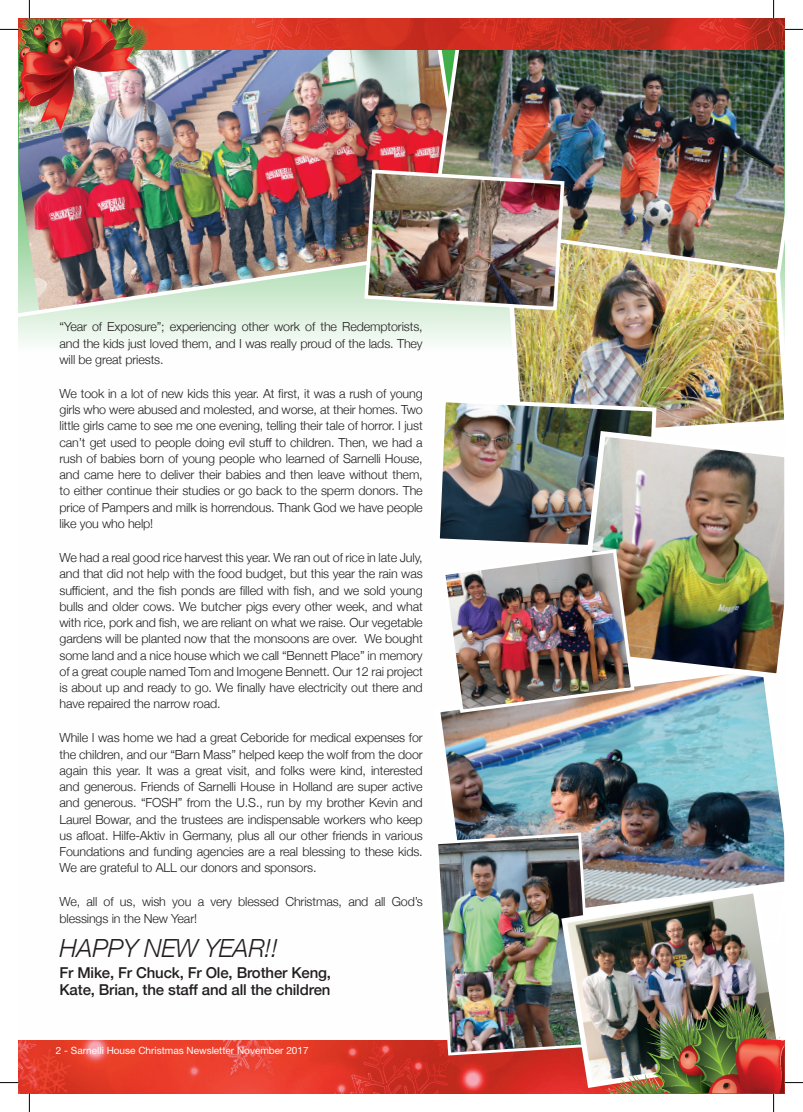
<style>
.page{position:relative;width:803px;height:1112px;background:#fff}
.page>*{position:absolute;margin:0;border:0;box-sizing:border-box;transform-origin:0 0}
.t1{font:italic 300 25px "Helvetica Neue";letter-spacing:-.01em;color:#231f20}
.t2{font:500 15px/16.2px "Helvetica Neue";letter-spacing:-.01em;color:#231f20}
.t3{font:300 12.5px/16.2px "Helvetica Neue";letter-spacing:-.01em;color:#231f20;text-align:justify}
.t4{font:10px "Helvetica Neue";color:#fff}
</style>
<div class="page">
<img style="left:19px;top:1040px;width:585px;height:52px">
<img style="left:19px;top:50px;width:455px;height:270px">
<img style="left:503px;top:276px;width:281px;height:152px">
<img style="left:429px;top:50px;width:355px;height:226px">
<img style="left:440px;top:682px;width:344px;height:202px">
<img style="left:151px;top:19px;width:633px;height:31px">
<img style="left:434px;top:830px;width:161px;height:226px">
<img style="left:362px;top:167px;width:204px;height:145px">
<img style="left:558px;top:884px;width:211px;height:206px">
<img style="left:658px;top:443px;width:126px;height:239px">
<img style="left:439px;top:396px;width:219px;height:318px">
<svg style="left:784px;top:29px;width:19px;height:1px"></svg>
<svg style="left:0;top:1081px;width:19px;height:2px"></svg>
<img style="left:0;top:0;width:151px;height:131px">
<svg style="left:29px;top:1092px;width:1px;height:19px"></svg>
<svg style="left:773px;top:0;width:1px;height:19px"></svg>
<img style="left:604px;top:993px;width:199px;height:118px">
<p class="t3" style="left:59px;top:318px;width:365px">“Year of Exposure”; experiencing other work of the Redemptorists, and the kids just loved them, and I was really proud of the lads. They will be great priests.</p>
<p class="t3" style="left:59px;top:384px;width:365px">We took in a lot of new kids this year. At first, it was a rush of young girls who were abused and molested, and worse, at their homes. Two little girls came to see me one evening, telling their tale of horror. I just can’t get used to people doing evil stuff to children. Then, we had a rush of babies born of young people who learned of Sarnelli House, and came here to deliver their babies and then leave without them, to either continue their studies or go back to the sperm donors. The price of Pampers and milk is horrendous. Thank God we have people like you who help!</p>
<p class="t3" style="left:59px;top:548px;width:365px">We had a real good rice harvest this year. We ran out of rice in late July, and that did not help with the food budget, but this year the rain was sufficient, and the fish ponds are filled with fish, and we sold young bulls and older cows. We butcher pigs every other week, and what with rice, pork and fish, we are reliant on what we raise. Our vegetable gardens will be planted now that the monsoons are over. We bought some land and a nice house which we call “Bennett Place” in memory of a great couple named Tom and Imogene Bennett. Our 12 rai project is about up and ready to go. We finally have electricity out there and have repaired the narrow road.</p>
<p class="t3" style="left:59px;top:728px;width:365px">While I was home we had a great Ceboride for medical expenses for the children, and our “Barn Mass” helped keep the wolf from the door again this year. It was a great visit, and folks were kind, interested and generous. Friends of Sarnelli House in Holland are super active and generous. “FOSH” from the U.S., run by my brother Kevin and Laurel Bowar, and the trustees are indispensable workers who keep us afloat. Hilfe-Aktiv in Germany, plus all our other friends in various Foundations and funding agencies are a real blessing to these kids.<br>We are grateful to ALL our donors and sponsors.</p>
<p class="t3" style="left:59px;top:892px;width:365px">We, all of us, wish you a very blessed Christmas, and all God’s blessings in the New Year!</p>
<h1 class="t1" style="left:59px;top:927px;width:220px">HAPPY NEW YEAR!!</h1>
<p class="t2" style="left:59px;top:963px;width:273px">Fr Mike, Fr Chuck, Fr Ole, Brother Keng,<br>Kate, Brian, the staff and all the children</p>
<p class="t4" style="left:56px;top:1044px;width:254px">2 - Sarnelli House Christmas Newsletter November 2017</p>
</div>
